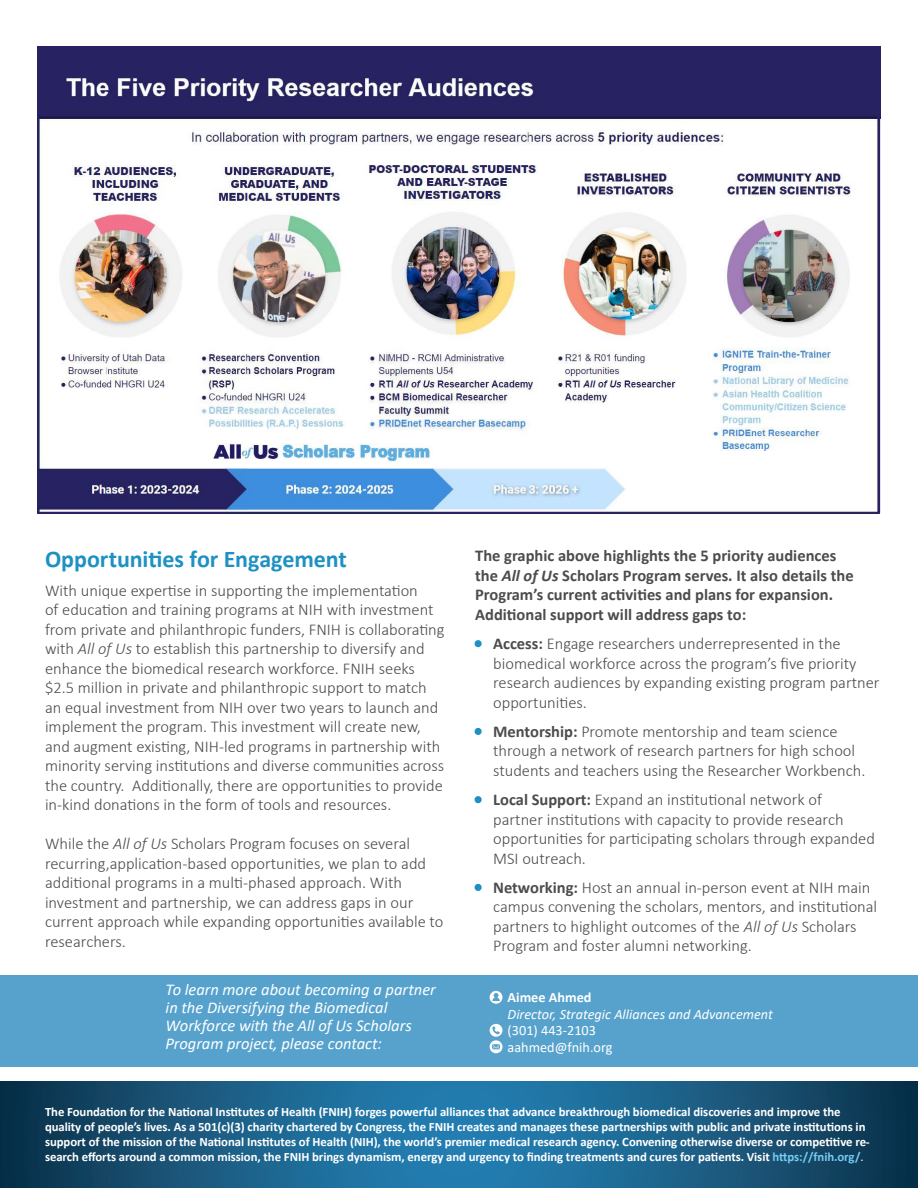
<style>
.page{position:relative;width:918px;height:1188px;background:#fff}
.page>*{position:absolute;margin:0;border:0;box-sizing:border-box;transform-origin:0 0}
._02_SubHEAD_A{font:700 24px "Calibri";letter-spacing:-.005em;color:#1e91c3}
.t1{font:300 16.5px/19.5px "Calibri";color:#4b4c4d}
.t2{font:700 16.5px/19.5px "Calibri";color:#4b4c4d}
.t3{font:italic 16.5px/18px "Calibri";letter-spacing:-.005em;color:#fff}
._07_MORE_INFO_Text{font:italic 14.25px/16.5px "Calibri";color:#fff}
._07_MORE_INFO_Text-2{font:14.25px "Calibri";color:#fff}
.t4{font:700 12.75px/15px "Calibri";letter-spacing:-.005em;color:#fff}
.s1{font-style:italic}
.s2{font-family:"Times New Roman";font-weight:400;color:#1e91c3}
.s3{font-weight:700}
.s4{font-weight:700;font-style:normal}
.s5{color:#75cbf2}
.s6{font-weight:400}
</style>
<div class="page">
<svg style="left:0;top:1082px;width:918px;height:106px;background:#195c83"></svg>
<div style="left:0;top:975px;width:918px;height:92px;background:#57a2cd"></div>
<svg style="left:490px;top:991px;width:13px;height:13px"></svg>
<svg style="left:490px;top:1024px;width:13px;height:29px"></svg>
<img style="left:38px;top:46px;width:842px;height:467px">
<p class="_02_SubHEAD_A" style="left:45px;top:542px;width:303px">Opportunities for Engagement</p>
<p class="t1" style="left:45px;top:580px;width:401px">With unique expertise in supporting the implementation<br>of education and training programs at NIH with investment from private and philanthropic funders, FNIH is collaborating with <span class="s1">All of Us</span> to establish this partnership to diversify and enhance the biomedical research workforce. FNIH seeks $2.5 million in private and philanthropic support to match an equal investment from NIH over two years to launch and implement the program. This investment will create new, and augment existing, NIH-led programs in partnership with minority serving institutions and diverse communities across the country. Additionally, there are opportunities to provide in-kind donations in the form of tools and resources.</p>
<p class="t1" style="left:45px;top:834px;width:400px">While the <span class="s1">All of Us</span> Scholars Program focuses on several recurring,application-based opportunities, we plan to add additional programs in a multi-phased approach. With investment and partnership, we can address gaps in our current approach while expanding opportunities available to researchers.</p>
<p class="t2" style="left:475px;top:546px;width:380px">The graphic above highlights the 5 priority audiences the <span class="s1">All of Us</span> Scholars Program serves. It also details the Program’s current activities and plans for expansion.<br>Additional support will address gaps to:</p>
<p class="t1" style="left:493px;top:634px;width:388px;text-indent:-18px"><span class="s2">•</span> <span class="s3">Access:</span> Engage researchers underrepresented in the biomedical workforce across the program’s five priority research audiences by expanding existing program partner opportunities.</p>
<p class="t1" style="left:493px;top:721px;width:374px;text-indent:-18px"><span class="s2">•</span> <span class="s3">Mentorship:</span> Promote mentorship and team science through a network of research partners for high school students and teachers using the Researcher Workbench.</p>
<p class="t1" style="left:493px;top:790px;width:383px;text-indent:-18px"><span class="s2">•</span> <span class="s3">Local Support:</span> Expand an institutional network of partner institutions with capacity to provide research opportunities for participating scholars through expanded MSI outreach.</p>
<p class="t1" style="left:493px;top:877px;width:386px;text-indent:-18px"><span class="s2">•</span> <span class="s3">Networking:</span> Host an annual in-person event at NIH main campus convening the scholars, mentors, and institutional partners to highlight outcomes of the <span class="s1">All of Us</span> Scholars Program and foster alumni networking.</p>
<p class="t3" style="left:166px;top:980px;width:272px">To learn more about becoming a partner in the Diversifying the Biomedical Workforce with the All of Us Scholars Program project, please contact:</p>
<p class="_07_MORE_INFO_Text" style="left:508px;top:989px;width:267px"><span class="s4">Aimee Ahmed<br></span>Director, Strategic Alliances and Advancement</p>
<p class="_07_MORE_INFO_Text-2" style="left:508px;top:1021px;width:90px">(301) 443-2103</p>
<p class="_07_MORE_INFO_Text-2" style="left:508px;top:1037px;width:107px">aahmed@fnih.org</p>
<p class="t4" style="left:45px;top:1104px;width:826px">The Foundation for the National Institutes of Health (FNIH) forges powerful alliances that advance breakthrough biomedical discoveries and improve the quality of people’s lives. As a 501(c)(3) charity chartered by Congress, the FNIH creates and manages these partnerships with public and private institutions in support of the mission of the National Institutes of Health (NIH), the world’s premier medical research agency. Convening otherwise diverse or competitive re&shy;search efforts around a common mission, the FNIH brings dynamism, energy and urgency to finding treatments and cures for patients. Visit <span class="s5">https://fnih.org/</span><span class="s6">.</span></p>
</div>
